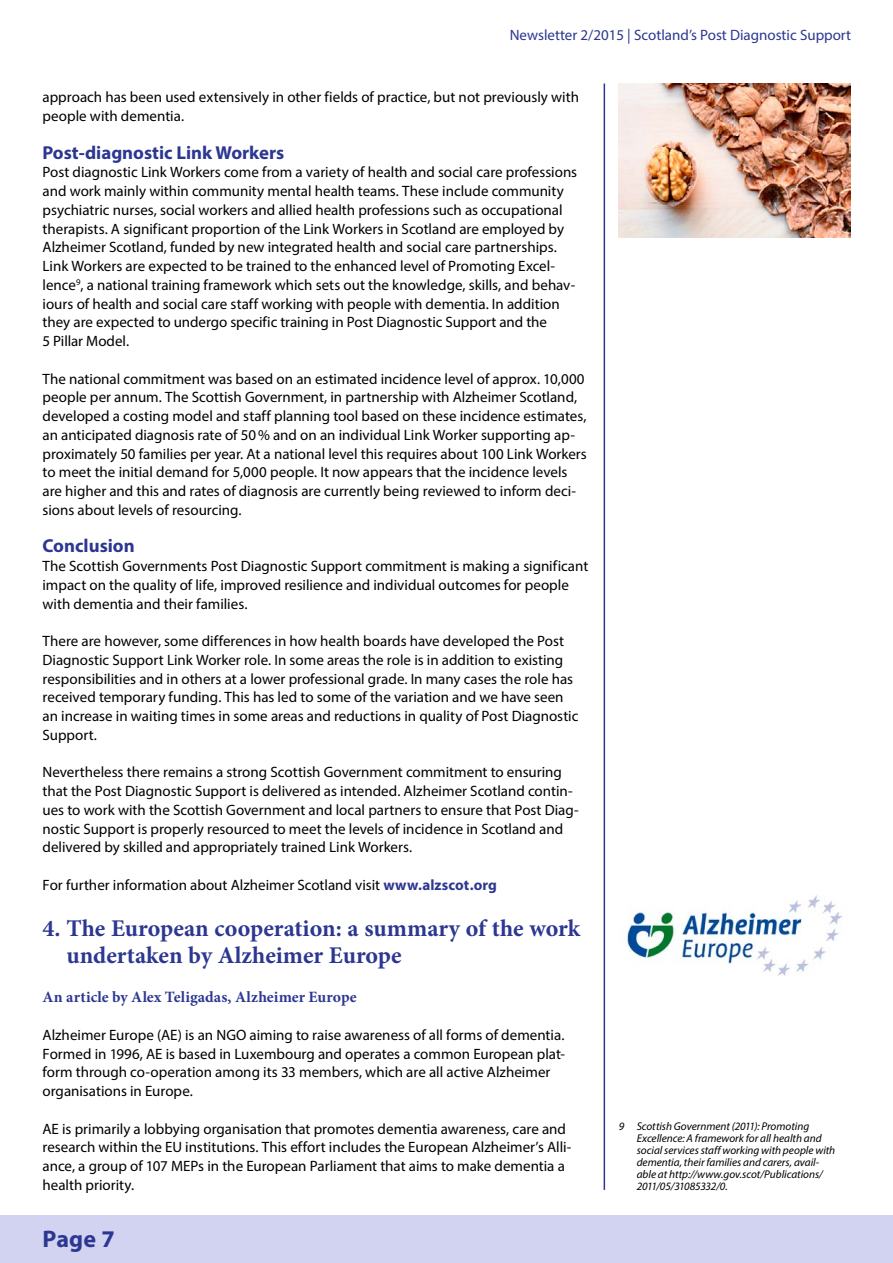
<style>
.page{position:relative;width:893px;height:1263px;background:#fff}
.page>*{position:absolute;margin:0;border:0;box-sizing:border-box;transform-origin:0 0}
.Head_1{font:700 24px/27px "Minion Pro";color:#2c3791}
.t1{font:700 24px "Myriad Pro";color:#2c3791}
.titel_head{font:700 18.75px "Myriad Pro";color:#2c3791}
.Teaser{font:700 15.75px "Minion Pro";letter-spacing:.005em;color:#2c3791}
.Copy{font:15px/18.8px "Myriad Pro";color:#000}
.t2{font:15px "Myriad Pro";color:#2c3791}
.t3{font:italic 11.25px/12px "Myriad Pro";color:#000}
.s1{font-weight:700;color:#2c3791}
</style>
<div class="page">
<div style="left:0;top:1215px;width:893px;height:48px;background:#d2d2f1"></div>
<hr style="left:604px;top:84px;width:1px;height:1106px;background:#2c3791">
<img style="left:626px;top:895px;width:216px;height:81px">
<img style="left:619px;top:84px;width:231px;height:154px">
<p class="t2" style="left:510px;top:26px;width:343px">Newsletter 2/2015 | Scotland’s Post Diagnostic Support</p>
<p class="Copy" style="left:43px;top:88px;width:538px">approach has been used extensively in other fields of practice, but not previously with people with dementia.</p>
<p class="titel_head" style="left:43px;top:140px;width:243px">Post-diagnostic Link Workers</p>
<p class="Copy" style="left:43px;top:163px;width:536px">Post diagnostic Link Workers come from a variety of health and social care professions and work mainly within community mental health teams. These include community psychiatric nurses, social workers and allied health professions such as occupational therapists. A significant proportion of the Link Workers in Scotland are employed by Alzheimer Scotland, funded by new integrated health and social care partnerships.<br>Link Workers are expected to be trained to the enhanced level of Promoting Excel&shy;lence<sup>9</sup>, a national training framework which sets out the knowledge, skills, and behav&shy;iours of health and social care staff working with people with dementia. In addition they are expected to undergo specific training in Post Diagnostic Support and the<br>5 Pillar Model.</p>
<p class="Copy" style="left:43px;top:369px;width:546px">The national commitment was based on an estimated incidence level of approx. 10,000 people per annum. The Scottish Government, in partnership with Alzheimer Scotland, developed a costing model and staff planning tool based on these incidence estimates, an anticipated diagnosis rate of 50% and on an individual Link Worker supporting ap&shy;proximately 50 families per year. At a national level this requires about 100 Link Workers to meet the initial demand for 5,000 people. It now appears that the incidence levels are higher and this and rates of diagnosis are currently being reviewed to inform deci&shy;sions about levels of resourcing.</p>
<p class="titel_head" style="left:43px;top:534px;width:94px">Conclusion</p>
<p class="Copy" style="left:43px;top:556px;width:547px">The Scottish Governments Post Diagnostic Support commitment is making a significant impact on the quality of life, improved resilience and individual outcomes for people with dementia and their families.</p>
<p class="Copy" style="left:43px;top:631px;width:537px">There are however, some differences in how health boards have developed the Post Diagnostic Support Link Worker role. In some areas the role is in addition to existing responsibilities and in others at a lower professional grade. In many cases the role has received temporary funding. This has led to some of the variation and we have seen an increase in waiting times in some areas and reductions in quality of Post Diagnostic Support.</p>
<p class="Copy" style="left:43px;top:763px;width:538px">Nevertheless there remains a strong Scottish Government commitment to ensuring that the Post Diagnostic Support is delivered as intended. Alzheimer Scotland contin&shy;ues to work with the Scottish Government and local partners to ensure that Post Diag&shy;nostic Support is properly resourced to meet the levels of incidence in Scotland and delivered by skilled and appropriately trained Link Workers.</p>
<p class="Copy" style="left:43px;top:875px;width:456px">For further information about Alzheimer Scotland visit <span class="s1">www.alzscot.org</span></p>
<p class="Head_1" style="left:66px;top:914px;width:515px;text-indent:-24px">4. The European cooperation: a summary of the work undertaken by Alzheimer Europe</p>
<p class="Teaser" style="left:43px;top:986px;width:316px">An article by Alex Teligadas, Alzheimer Europe</p>
<p class="Copy" style="left:43px;top:1025px;width:524px">Alzheimer Europe (AE) is an NGO aiming to raise awareness of all forms of dementia.<br>Formed in 1996, AE is based in Luxembourg and operates a common European plat&shy;form through co-operation among its 33 members, which are all active Alzheimer organisations in Europe.</p>
<p class="Copy" style="left:43px;top:1119px;width:531px">AE is primarily a lobbying organisation that promotes dementia awareness, care and research within the EU institutions. This effort includes the European Alzheimer’s Alli&shy;ance, a group of 107 MEPs in the European Parliament that aims to make dementia a health priority.</p>
<p class="t3" style="left:637px;top:1120px;width:200px;text-indent:-18px">9 Scottish Government (2011): Promoting Excellence: A framework for all health and social services staff working with people with dementia, their families and carers, avail&shy;able at http://www.gov.scot/Publications/ 2011/05/31085332/0.</p>
<h1 class="t1" style="left:43px;top:1223px;width:74px">Page 7</h1>
</div>
